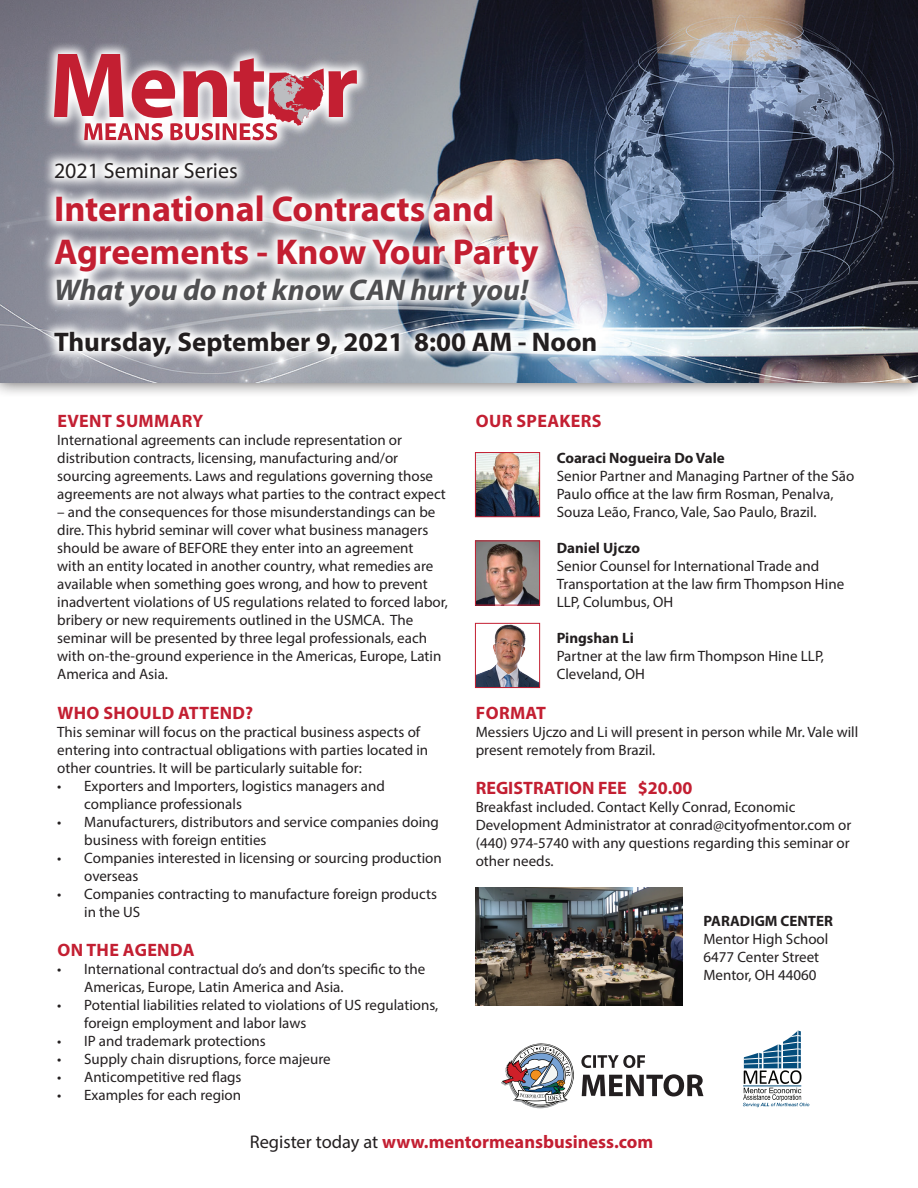
<style>
.page{position:relative;width:918px;height:1188px;background:#fff}
.page>*{position:absolute;margin:0;border:0;box-sizing:border-box;transform-origin:0 0}
.t1{font:700 36px/43.2px "Myriad Pro";color:#c31f32}
.t2{font:italic 700 30px "Myriad Pro";color:#505052}
.t3{font:700 27px "Myriad Pro";color:#231f20}
.t4{font:21.9px "Myriad Pro";color:#231f20}
.t5{font:700 18.45px "Myriad Pro";color:#c31f32}
.t6{font:700 18px "Myriad Pro";letter-spacing:.02em;color:#c31f32}
.t7{font:700 18px "Myriad Pro";color:#c31f32}
.t8{font:15px/18px "Myriad Pro";color:#231f20}
.t9{font:700 15px "Myriad Pro";color:#231f20}
.s1{font-weight:400;color:#231f20}
</style>
<div class="page">
<img style="left:476px;top:887px;width:207px;height:119px">
<div style="left:0;top:0;width:918px;height:398px;background:#231f20;opacity:.75"></div>
<img style="left:0;top:0;width:918px;height:382px">
<svg style="left:41px;top:150px;width:567px;height:219px"></svg>
<svg style="left:501px;top:1043px;width:73px;height:65px"></svg>
<svg style="left:582px;top:1074px;width:121px;height:22px"></svg>
<svg style="left:581px;top:1055px;width:64px;height:13px"></svg>
<svg style="left:42px;top:41px;width:328px;height:112px;background:#9999a3"></svg>
<svg style="left:54px;top:54px;width:303px;height:86px;background:#c7838e"></svg>
<svg style="left:743px;top:1030px;width:66px;height:77px"></svg>
<img style="left:477px;top:454px;width:61px;height:61px">
<div style="left:475px;top:452px;width:65px;height:65px;border:1px solid #c31f32"></div>
<img style="left:477px;top:543px;width:61px;height:60px">
<div style="left:475px;top:541px;width:65px;height:64px;border:1px solid #c31f32"></div>
<img style="left:477px;top:625px;width:61px;height:61px">
<div style="left:475px;top:623px;width:65px;height:65px;border:1px solid #c31f32"></div>
<h3 class="t4" style="left:54px;top:157px;width:185px">2021 Seminar Series</h3>
<h1 class="t1" style="left:54px;top:186px;width:486px">International Contracts and<br>Agreements - Know Your Party</h1>
<h2 class="t2" style="left:54px;top:271px;width:476px">What you do not know CAN hurt you!</h2>
<h3 class="t3" style="left:54px;top:324px;width:545px">Thursday, September 9, 2021 8:00 AM - Noon</h3>
<p class="t6" style="left:57px;top:409px;width:148px">EVENT SUMMARY</p>
<p class="t8" style="left:57px;top:431px;width:390px">International agreements can include representation or distribution contracts, licensing, manufacturing and/or sourcing agreements. Laws and regulations governing those agreements are not always what parties to the contract expect</p>
<p class="t8" style="left:57px;top:503px;width:392px">– and the consequences for those misunderstandings can be dire. This hybrid seminar will cover what business managers should be aware of BEFORE they enter into an agreement<br>with an entity located in another country, what remedies are available when something goes wrong, and how to prevent inadvertent violations of US regulations related to forced labor, bribery or new requirements outlined in the USMCA. The seminar will be presented by three legal professionals, each with on-the-ground experience in the Americas, Europe, Latin America and Asia.</p>
<p class="t6" style="left:57px;top:701px;width:197px">WHO SHOULD ATTEND?</p>
<p class="t8" style="left:57px;top:722px;width:373px">This seminar will focus on the practical business aspects of entering into contractual obligations with parties located in other countries. It will be particularly suitable for:</p>
<p class="t8" style="left:84px;top:776px;width:302px;text-indent:-27px">• Exporters and Importers, logistics managers and compliance professionals</p>
<p class="t8" style="left:84px;top:812px;width:356px;text-indent:-27px">• Manufacturers, distributors and service companies doing business with foreign entities</p>
<p class="t8" style="left:84px;top:848px;width:359px;text-indent:-27px">• Companies interested in licensing or sourcing production overseas</p>
<p class="t8" style="left:84px;top:884px;width:354px;text-indent:-27px">• Companies contracting to manufacture foreign products in the US</p>
<p class="t6" style="left:57px;top:939px;width:139px">ON THE AGENDA</p>
<p class="t8" style="left:84px;top:960px;width:343px;text-indent:-27px">• International contractual do’s and don’ts specific to the<br>Americas, Europe, Latin America and Asia.</p>
<p class="t8" style="left:84px;top:996px;width:356px;text-indent:-27px">• Potential liabilities related to violations of US regulations, foreign employment and labor laws</p>
<p class="t8" style="left:57px;top:1032px;width:210px">• IP and trademark protections</p>
<p class="t8" style="left:57px;top:1050px;width:275px">• Supply chain disruptions, force majeure</p>
<p class="t8" style="left:57px;top:1068px;width:186px">• Anticompetitive red flags</p>
<p class="t8" style="left:57px;top:1086px;width:185px">• Examples for each region</p>
<p class="t6" style="left:476px;top:409px;width:127px">OUR SPEAKERS</p>
<p class="t9" style="left:557px;top:448px;width:170px">Coaraci Nogueira Do Vale</p>
<p class="t8" style="left:557px;top:467px;width:299px">Senior Partner and Managing Partner of the São<br>Paulo office at the law firm Rosman, Penalva,<br>Souza Leão, Franco, Vale, Sao Paulo, Brazil.</p>
<p class="t9" style="left:557px;top:538px;width:85px">Daniel Ujczo</p>
<p class="t8" style="left:557px;top:557px;width:289px">Senior Counsel for International Trade and<br>Transportation at the law firm Thompson Hine<br>LLP, Columbus, OH</p>
<p class="t9" style="left:557px;top:628px;width:79px">Pingshan Li</p>
<p class="t8" style="left:557px;top:647px;width:269px">Partner at the law firm Thompson Hine LLP,<br>Cleveland, OH</p>
<p class="t6" style="left:476px;top:701px;width:72px">FORMAT</p>
<p class="t8" style="left:476px;top:722px;width:384px">Messiers Ujczo and Li will present in person while Mr. Vale will present remotely from Brazil.</p>
<p class="t7" style="left:476px;top:777px;width:218px">REGISTRATION FEE $20.00</p>
<p class="t8" style="left:476px;top:798px;width:377px">Breakfast included. Contact Kelly Conrad, Economic Development Administrator at conrad@cityofmentor.com or (440) 974-5740 with any questions regarding this seminar or other needs.</p>
<p class="t9" style="left:703px;top:911px;width:131px">PARADIGM CENTER</p>
<p class="t8" style="left:703px;top:929px;width:126px">Mentor High School<br>6477 Center Street<br>Mentor, OH 44060</p>
<p class="t5" style="left:250px;top:1130px;width:405px"><span class="s1">Register today at</span> www.mentormeansbusiness.com</p>
</div>
